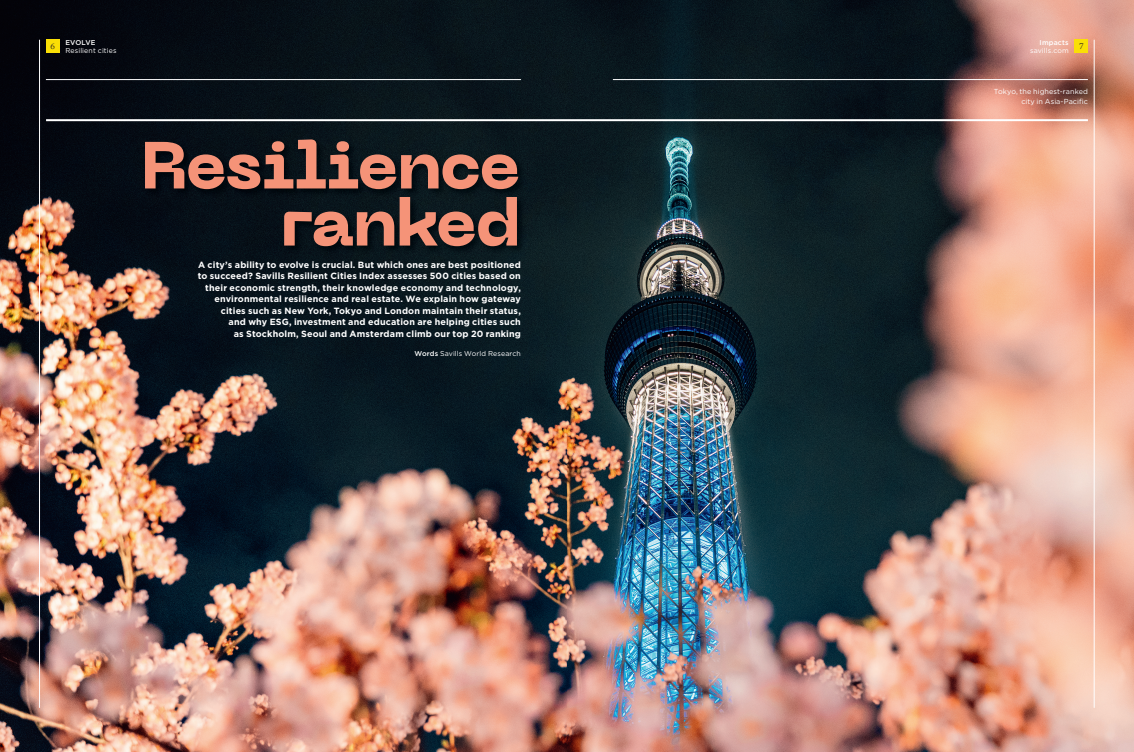
<style>
.page{position:relative;width:1134px;height:752px;background:#fff}
.page>*{position:absolute;margin:0;border:0;box-sizing:border-box;transform-origin:0 0}
.t1{font:800 66px/57px "Neue Machina";letter-spacing:-.03em;color:#f59378;text-align:right}
.t2{font:700 9px/11.5px "Gotham";letter-spacing:.015em;color:#fff;text-align:right}
.t3{font:9px "Freight Text Pro";color:#231f20}
.t4{font:7.2px/9.5px "Gotham";letter-spacing:.01em;color:#fff;text-align:right}
.t5{font:7px "Gotham";letter-spacing:.015em;color:#fff}
.t6{font:500 7px "Gotham";letter-spacing:.025em;color:#fff}
.s1{font-weight:500}
</style>
<div class="page">
<img style="left:0;top:0;width:567px;height:751px">
<hr style="left:46px;top:79px;width:475px;height:1px;background:#fff">
<hr style="left:46px;top:119px;width:521px;height:2px;background:#fff">
<div style="left:46px;top:40px;width:13px;height:13px;background:#fadf06"></div>
<hr style="left:39px;top:40px;width:1px;height:667px;background:#fff">
<img style="left:143px;top:138px;width:384px;height:118px">
<img style="left:567px;top:0;width:567px;height:751px">
<hr style="left:613px;top:79px;width:475px;height:1px;background:#fff">
<hr style="left:567px;top:119px;width:521px;height:2px;background:#fff">
<hr style="left:1094px;top:40px;width:1px;height:667px;background:#fff">
<div style="left:1075px;top:40px;width:13px;height:13px;background:#fadf06"></div>
<p class="t3" style="left:50px;top:41px;width:6px">6</p>
<p class="t6" style="left:65px;top:38px;width:32px">EVOLVE</p>
<p class="t5" style="left:65px;top:46px;width:53px">Resilient cities</p>
<h1 class="t1" style="left:141px;top:139px;width:381px">Resilience ranked</h1>
<p class="t2" style="left:198px;top:258px;width:325px">A city’s ability to evolve is crucial. But which ones are best positioned to succeed? Savills Resilient Cities Index assesses 500 cities based on their economic strength, their knowledge economy and technology, environmental resilience and real estate. We explain how gateway cities such as New York, Tokyo and London maintain their status,<br>and why ESG, investment and education are helping cities such<br>as Stockholm, Seoul and Amsterdam climb our top 20 ranking</p>
<p class="t5" style="left:414px;top:349px;width:108px"><span class="s1">Words</span> Savills World Research</p>
<p class="t6" style="left:1040px;top:38px;width:31px">Impacts</p>
<p class="t5" style="left:1030px;top:46px;width:40px">savills.com</p>
<p class="t4" style="left:994px;top:87px;width:96px">Tokyo, the highest-ranked city in Asia-Pacific</p>
<p class="t3" style="left:1079px;top:41px;width:6px">7</p>
</div>
